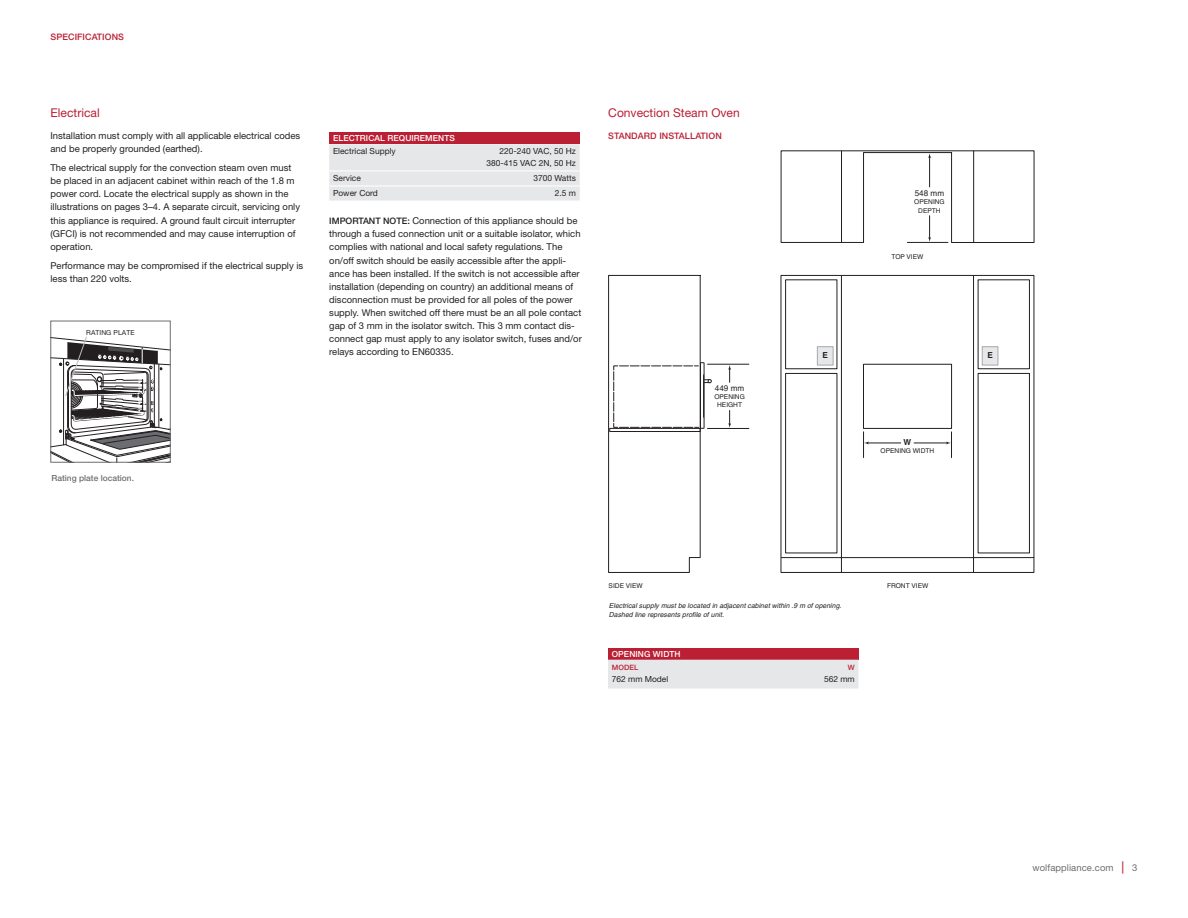
<style>
.page{position:relative;width:1188px;height:918px;background:#fff}
.page>*{position:absolute;margin:0;border:0;box-sizing:border-box;transform-origin:0 0}
.t1{font:12.15px "Helvetica Neue LT Std";color:#ba1f33}
.t2{font:9.45px/13.2px "Helvetica Neue LT Std";color:#231f20}
.t3{font:9.45px "Helvetica Neue LT Std";letter-spacing:.01em;color:#6c6d70}
.t4{font:500 8.85px "Helvetica Neue LT Std";letter-spacing:.01em;color:#ba1f33}
.t5{font:8.4px/11.6px "Helvetica Neue LT Std";color:#231f20;text-align:right}
.t6{font:500 8.4px "Helvetica Neue LT Std";letter-spacing:.01em;color:#fff}
.t7{font:500 8.4px "Helvetica Neue LT Std";color:#6c6d70}
.t8{font:8.1px "Helvetica";color:#231f20}
.t9{font:700 8.1px "Helvetica";color:#231f20}
.t10{font:500 7.35px "Helvetica Neue LT Std";letter-spacing:.01em;color:#ba1f33}
.t11{font:italic 6.9px/8.9px "Helvetica";letter-spacing:.005em;color:#231f20}
.t12{font:6.9px "Helvetica Neue LT Std";letter-spacing:.01em;color:#231f20}
.t13{font:6.6px/8.1px "Helvetica";color:#231f20;text-align:center}
.s1{font-weight:500;font-size:8.85px}
.s2{font-weight:500;font-size:12.3px;color:#ba1f33}
</style>
<div class="page">
<div style="left:329px;top:132px;width:251px;height:12px;background:#ba1f33"></div>
<div style="left:329px;top:144px;width:251px;height:57px;background:#e6e7e9"></div>
<hr style="left:329px;top:185px;width:109px;height:2px;background:#fff">
<hr style="left:438px;top:185px;width:142px;height:2px;background:#fff">
<hr style="left:329px;top:170px;width:109px;height:1px;background:#fff">
<hr style="left:438px;top:170px;width:142px;height:1px;background:#fff">
<div style="left:51px;top:321px;width:120px;height:142px;border:1px solid #6c6d70"></div>
<svg style="left:51px;top:336px;width:119px;height:126px"></svg>
<svg style="left:608px;top:275px;width:426px;height:298px"></svg>
<svg style="left:728px;top:410px;width:3px;height:18px"></svg>
<svg style="left:728px;top:365px;width:3px;height:17px"></svg>
<hr style="left:707px;top:428px;width:42px;height:1px;background:#231f20">
<hr style="left:707px;top:364px;width:42px;height:1px;background:#231f20">
<div style="left:609px;top:428px;width:91px;height:4px;border:1px solid #231f20"></div>
<svg style="left:780px;top:151px;width:254px;height:92px"></svg>
<hr style="left:929px;top:157px;width:1px;height:30px;background:#231f20">
<hr style="left:907px;top:242px;width:41px;height:1px;background:#231f20">
<div style="left:863px;top:364px;width:89px;height:65px;border:1px solid #231f20"></div>
<svg style="left:613px;top:365px;width:99px;height:63px"></svg>
<div style="left:700px;top:362px;width:4px;height:67px;border:1px solid #231f20"></div>
<hr style="left:914px;top:443px;width:33px;height:1px;background:#231f20">
<hr style="left:867px;top:443px;width:34px;height:1px;background:#231f20">
<svg style="left:863px;top:432px;width:6px;height:26px"></svg>
<svg style="left:946px;top:432px;width:6px;height:26px"></svg>
<div style="left:982px;top:346px;width:16px;height:19px;background:#e6e7e9;border:1px solid #a8a9ad"></div>
<div style="left:817px;top:346px;width:16px;height:19px;background:#e6e7e9;border:1px solid #a8a9ad"></div>
<div style="left:608px;top:648px;width:250px;height:12px;background:#ba1f33"></div>
<div style="left:608px;top:660px;width:250px;height:29px;background:#e6e7e9"></div>
<p class="t4" style="left:51px;top:32px;width:75px">SPECIFICATIONS</p>
<p class="t1" style="left:51px;top:105px;width:51px">Electrical</p>
<p class="t2" style="left:51px;top:129px;width:251px">Installation must comply with all applicable electrical codes and be properly grounded (earthed).</p>
<p class="t2" style="left:51px;top:161px;width:251px">The electrical supply for the convection steam oven must be placed in an adjacent cabinet within reach of the 1.8 m power cord. Locate the electrical supply as shown in the illustrations on pages 3–4. A separate circuit, servicing only this appliance is required. A ground fault circuit interrupter (GFCI) is not recommended and may cause interruption of operation.</p>
<p class="t2" style="left:51px;top:259px;width:254px">Performance may be compromised if the electrical supply is less than 220 volts.</p>
<p class="t12" style="left:86px;top:328px;width:50px">RATING PLATE</p>
<p class="t6" style="left:333px;top:133px;width:123px">ELECTRICAL REQUIREMENTS</p>
<p class="t5" style="left:333px;top:146px;width:64px">Electrical Supply</p>
<p class="t5" style="left:487px;top:146px;width:91px">220-240 VAC, 50 Hz<br>380-415 VAC 2N, 50 Hz</p>
<p class="t5" style="left:333px;top:172px;width:29px">Service</p>
<p class="t5" style="left:533px;top:172px;width:44px">3700 Watts</p>
<p class="t5" style="left:333px;top:187px;width:46px">Power Cord</p>
<p class="t5" style="left:555px;top:187px;width:23px">2.5 m</p>
<p class="t2" style="left:329px;top:214px;width:254px"><span class="s1">IMPORTANT NOTE:</span> Connection of this appliance should be through a fused connection unit or a suitable isolator, which complies with national and local safety regulations. The on/off switch should be easily accessible after the appli&shy;ance has been installed. If the switch is not accessible after installation (depending on country) an additional means of disconnection must be provided for all poles of the power supply. When switched off there must be an all pole contact gap of 3 mm in the isolator switch. This 3 mm contact dis&shy;connect gap must apply to any isolator switch, fuses and/or relays according to EN60335.</p>
<p class="t1" style="left:608px;top:105px;width:133px">Convection Steam Oven</p>
<p class="t4" style="left:608px;top:131px;width:115px">STANDARD INSTALLATION</p>
<p class="t8" style="left:715px;top:383px;width:31px">449 mm</p>
<p class="t13" style="left:714px;top:392px;width:32px">OPENING<br>HEIGHT</p>
<p class="t7" style="left:52px;top:473px;width:84px">Rating plate location.</p>
<p class="t8" style="left:915px;top:189px;width:31px">548 mm</p>
<p class="t13" style="left:914px;top:198px;width:32px">OPENING<br>DEPTH</p>
<p class="t13" style="left:892px;top:252px;width:34px">TOP VIEW</p>
<p class="t9" style="left:823px;top:351px;width:7px">E</p>
<p class="t9" style="left:987px;top:351px;width:7px">E</p>
<p class="t9" style="left:904px;top:438px;width:9px">W</p>
<p class="t13" style="left:881px;top:447px;width:55px">OPENING WIDTH</p>
<p class="t13" style="left:609px;top:582px;width:36px">SIDE VIEW</p>
<p class="t13" style="left:887px;top:582px;width:43px">FRONT VIEW</p>
<p class="t11" style="left:609px;top:601px;width:234px">Electrical supply must be located in adjacent cabinet within .9 m of opening.<br>Dashed line represents profile of unit.</p>
<p class="t6" style="left:612px;top:649px;width:70px">OPENING WIDTH</p>
<p class="t10" style="left:612px;top:663px;width:28px">MODEL</p>
<p class="t10" style="left:848px;top:663px;width:8px">W</p>
<p class="t5" style="left:612px;top:674px;width:58px">762 mm Model</p>
<p class="t5" style="left:824px;top:673px;width:32px">562 mm</p>
<p class="t3" style="left:1032px;top:862px;width:107px">wolfappliance.com <span class="s2">|</span> 3</p>
</div>
